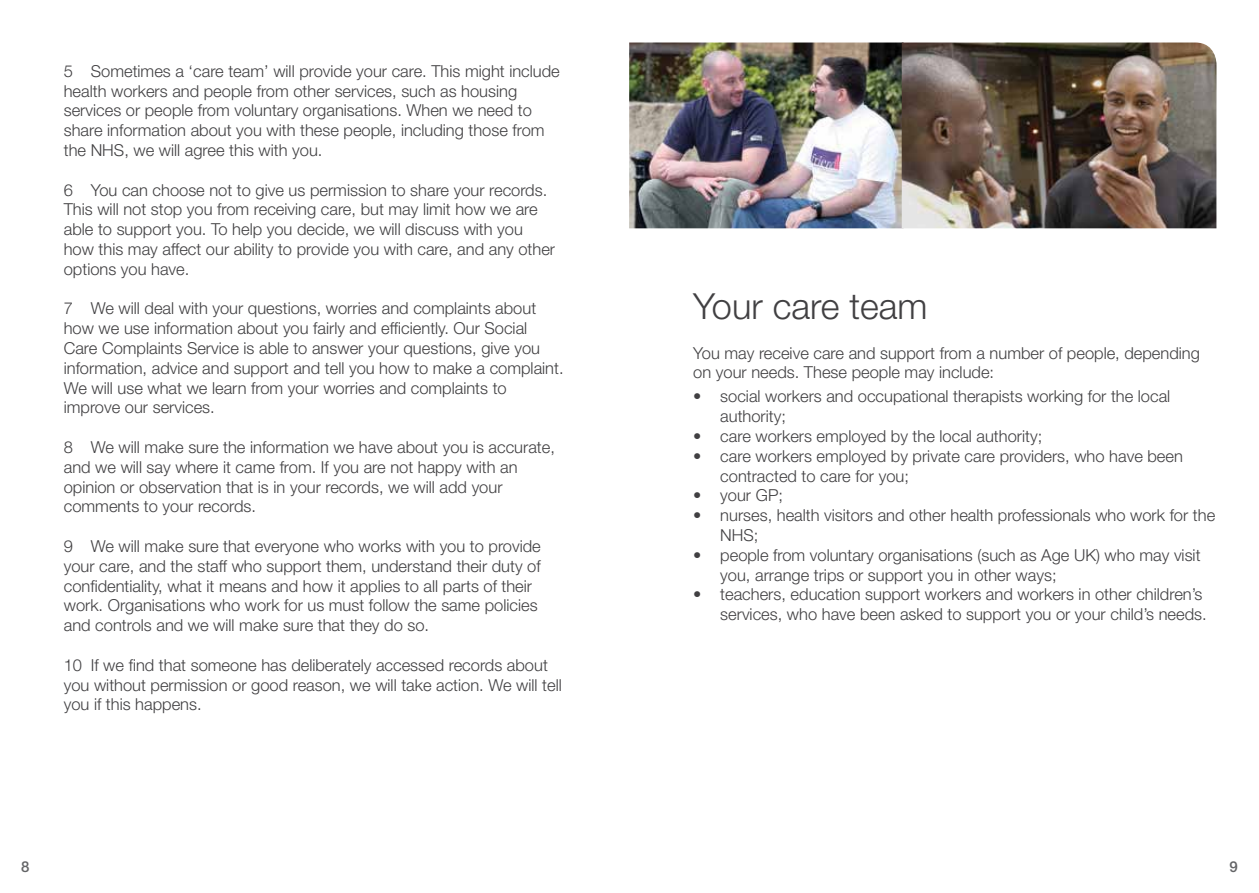
<style>
.page{position:relative;width:1259px;height:893px;background:#fff}
.page>*{position:absolute;margin:0;border:0;box-sizing:border-box;transform-origin:0 0}
.t1{font:300 36px "Helvetica Neue";color:#414042}
.t2{font:300 16.5px/19.8px "Helvetica Neue";color:#414042}
.t3{font:500 15px "Helvetica Neue";color:#636466}
</style>
<div class="page">
<img style="left:629px;top:43px;width:272px;height:185px">
<img style="left:901px;top:43px;width:315px;height:185px">
<p class="t2" style="left:64px;top:61px;width:497px">5 Sometimes a ‘care team’ will provide your care. This might include health workers and people from other services, such as housing services or people from voluntary organisations. When we need to share information about you with these people, including those from the NHS, we will agree this with you.</p>
<p class="t2" style="left:64px;top:179px;width:493px">6 You can choose not to give us permission to share your records.<br>This will not stop you from receiving care, but may limit how we are able to support you. To help you decide, we will discuss with you how this may affect our ability to provide you with care, and any other options you have.</p>
<p class="t2" style="left:64px;top:298px;width:501px">7 We will deal with your questions, worries and complaints about how we use information about you fairly and efficiently. Our Social Care Complaints Service is able to answer your questions, give you information, advice and support and tell you how to make a complaint.<br>We will use what we learn from your worries and complaints to improve our services.</p>
<p class="t2" style="left:64px;top:437px;width:492px">8 We will make sure the information we have about you is accurate, and we will say where it came from. If you are not happy with an opinion or observation that is in your records, we will add your comments to your records.</p>
<p class="t2" style="left:64px;top:536px;width:478px">9 We will make sure that everyone who works with you to provide your care, and the staff who support them, understand their duty of confidentiality, what it means and how it applies to all parts of their work. Organisations who work for us must follow the same policies and controls and we will make sure that they do so.</p>
<p class="t2" style="left:64px;top:655px;width:499px">10 If we find that someone has deliberately accessed records about you without permission or good reason, we will take action. We will tell you if this happens.</p>
<p class="t3" style="left:21px;top:857px;width:10px">8</p>
<h1 class="t1" style="left:693px;top:284px;width:236px">Your care team</h1>
<p class="t2" style="left:693px;top:342px;width:508px">You may receive care and support from a number of people, depending on your needs. These people may include:</p>
<p class="t2" style="left:720px;top:386px;width:451px;text-indent:-27px">• social workers and occupational therapists working for the local authority;</p>
<p class="t2" style="left:693px;top:426px;width:350px">• care workers employed by the local authority;</p>
<p class="t2" style="left:720px;top:446px;width:464px;text-indent:-27px">• care workers employed by private care providers, who have been contracted to care for you;</p>
<p class="t2" style="left:693px;top:485px;width:91px">• your GP;</p>
<p class="t2" style="left:720px;top:505px;width:496px;text-indent:-27px">• nurses, health visitors and other health professionals who work for the<br>NHS;</p>
<p class="t2" style="left:720px;top:545px;width:482px;text-indent:-27px">• people from voluntary organisations (such as Age UK) who may visit you, arrange trips or support you in other ways;</p>
<p class="t2" style="left:693px;top:584px;width:515px;text-align:right">• teachers, education support workers and workers in other children’s services, who have been asked to support you or your child’s needs.</p>
<p class="t3" style="left:1229px;top:857px;width:10px">9</p>
</div>
